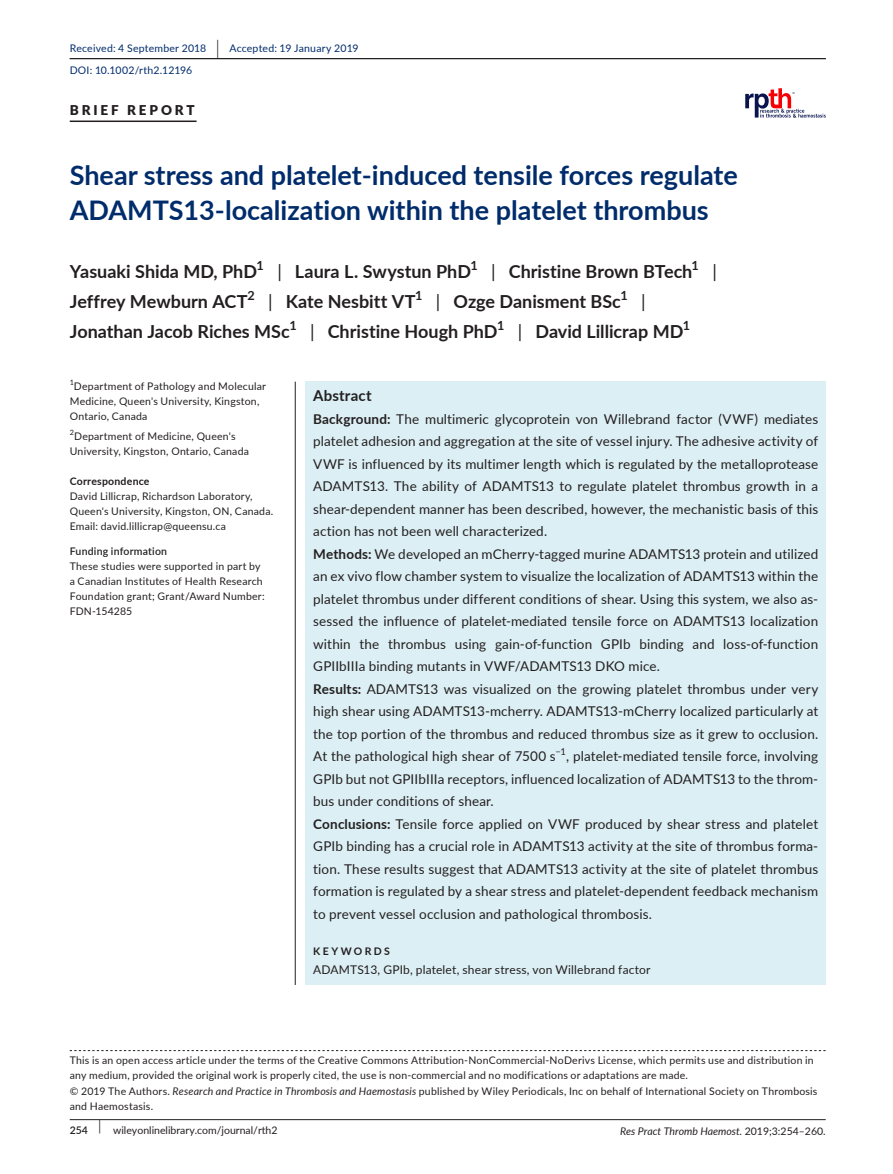
<style>
.page{position:relative;width:893px;height:1174px;background:#fff}
.page>*{position:absolute;margin:0;border:0;box-sizing:border-box;transform-origin:0 0}
.t1{font:700 27px/34.5px "Lato";color:#002c6b}
.t2{font:700 18px "Lato";color:#231f20}
.t3{font:18px "Lato";color:#231f20}
.t4{font:700 15px "Lato";letter-spacing:.015em;color:#231f20}
.t5{font:13.5px/22.5px "Lato";letter-spacing:.01em;color:#231f20}
.t6{font:900 13.5px "Lato";letter-spacing:.215em;color:#231f20}
.t7{font:700 12.6px "Lato";color:#231f20}
.t8{font:12px "Lato";letter-spacing:.015em;color:#231f20}
.t9{font:10.5px/15px "Lato";letter-spacing:.02em;color:#231f20}
.t10{font:10.5px/21.8px "Lato";letter-spacing:.015em;color:#002c6b}
.t11{font:10.5px "Lato";color:#231f20}
.t12{font:italic 10.5px "Lato";color:#231f20}
.t13{font:600 10.5px "Lato";letter-spacing:.02em;color:#231f20}
.t14{font:700 10.5px "Lato";letter-spacing:.02em;color:#231f20}
.t15{font:700 10.5px "Lato";letter-spacing:.22em;color:#231f20}
.t16{font:7.35px "Lato";color:#231f20}
.s1{font-size:19.65px;color:#231f20}
.s2{font-weight:400}
.s3{font-weight:700}
.s4{font-style:italic}
.s5{font-weight:600}
.s6{font-style:normal}
</style>
<div class="page">
<hr style="left:70px;top:1119px;width:756px;height:1px;background:#231f20">
<svg style="left:745px;top:88px;width:81px;height:30px"></svg>
<hr style="left:70px;top:58px;width:756px;height:1px;background:#231f20">
<hr style="left:70px;top:120px;width:127px;height:2px;background:#231f20">
<svg style="left:70px;top:1050px;width:756px;height:1px"></svg>
<div style="left:306px;top:382px;width:520px;height:603px;background:#dceff4"></div>
<hr style="left:295px;top:382px;width:1px;height:603px;background:#231f20">
<p class="t10" style="left:70px;top:37px;width:290px">Received: 4 September 2018 <span class="s1">|</span> Accepted: 19 January 2019<br>DOI: 10.1002/rth2.12196</p>
<p class="t6" style="left:70px;top:99px;width:127px">BRIEF REPORT</p>
<h1 class="t1" style="left:70px;top:157px;width:670px">Shear stress and platelet-induced tensile forces regulate<br>ADAMTS13-localization within the platelet thrombus</h1>
<h2 class="t2" style="left:70px;top:258px;width:189px">Yasuaki Shida MD, PhD</h2>
<p class="t7" style="left:257px;top:256px;width:9px">1</p>
<h2 class="t2" style="left:277px;top:258px;width:195px"><span class="s2">|</span> Laura L. Swystun PhD</h2>
<p class="t7" style="left:470px;top:256px;width:9px">1</p>
<h2 class="t2" style="left:491px;top:258px;width:203px"><span class="s2">|</span> Christine Brown BTech</h2>
<p class="t7" style="left:692px;top:256px;width:9px">1</p>
<h2 class="t3" style="left:712px;top:259px;width:6px">|</h2>
<h2 class="t2" style="left:70px;top:288px;width:179px">Jeffrey Mewburn ACT</h2>
<p class="t7" style="left:247px;top:286px;width:9px">2</p>
<h2 class="t2" style="left:268px;top:288px;width:149px"><span class="s2">|</span> Kate Nesbitt VT</h2>
<p class="t7" style="left:415px;top:286px;width:9px">1</p>
<h2 class="t2" style="left:436px;top:288px;width:186px"><span class="s2">|</span> Ozge Danisment BSc</h2>
<p class="t7" style="left:620px;top:286px;width:9px">1</p>
<h2 class="t3" style="left:641px;top:289px;width:6px">|</h2>
<h2 class="t2" style="left:70px;top:318px;width:222px">Jonathan Jacob Riches MSc</h2>
<p class="t7" style="left:289px;top:316px;width:9px">1</p>
<h2 class="t2" style="left:310px;top:318px;width:189px"><span class="s2">|</span> Christine Hough PhD</h2>
<p class="t7" style="left:497px;top:316px;width:9px">1</p>
<h2 class="t2" style="left:518px;top:318px;width:167px"><span class="s2">|</span> David Lillicrap MD</h2>
<p class="t7" style="left:683px;top:316px;width:9px">1</p>
<p class="t16" style="left:70px;top:377px;width:6px">1</p>
<p class="t9" style="left:70px;top:378px;width:198px;text-indent:4px">Department of Pathology and Molecular<br>Medicine, Queen's University, Kingston,<br>Ontario, Canada</p>
<p class="t9" style="left:70px;top:428px;width:181px"><sup>2</sup>Department of Medicine, Queen's<br>University, Kingston, Ontario, Canada</p>
<p class="t14" style="left:70px;top:473px;width:81px">Correspondence</p>
<p class="t9" style="left:70px;top:488px;width:205px">David Lillicrap, Richardson Laboratory,<br>Queen's University, Kingston, ON, Canada.<br>Email: david.lillicrap@queensu.ca</p>
<p class="t13" style="left:70px;top:544px;width:99px">Funding information</p>
<p class="t9" style="left:70px;top:558px;width:196px">These studies were supported in part by a Canadian Institutes of Health Research Foundation grant; Grant/Award Number:<br>FDN-154285</p>
<p class="t4" style="left:313px;top:385px;width:60px">Abstract</p>
<p class="t5" style="left:313px;top:407px;width:507px"><span class="s3">Background:</span> The multimeric glycoprotein von Willebrand factor (VWF) mediates platelet adhesion and aggregation at the site of vessel injury. The adhesive activity of VWF is influenced by its multimer length which is regulated by the metalloprotease ADAMTS13. The ability of ADAMTS13 to regulate platelet thrombus growth in a shear-dependent manner has been described, however, the mechanistic basis of this action has not been well characterized.<br><span class="s3">Methods:</span> We developed an mCherry-tagged murine ADAMTS13 protein and utilized an ex vivo flow chamber system to visualize the localization of ADAMTS13 within the platelet thrombus under different conditions of shear. Using this system, we also as&shy;sessed the influence of platelet-mediated tensile force on ADAMTS13 localization within the thrombus using gain-of-function GPIb binding and loss-of-function GPIIbIIIa binding mutants in VWF/ADAMTS13 DKO mice.<br><span class="s3">Results:</span> ADAMTS13 was visualized on the growing platelet thrombus under very high shear using ADAMTS13-mcherry. ADAMTS13-mCherry localized particularly at the top portion of the thrombus and reduced thrombus size as it grew to occlusion.<br>At the pathological high shear of 7500 s<sup>−1</sup>, platelet-mediated tensile force, involving GPIb but not GPIIbIIIa receptors, influenced localization of ADAMTS13 to the throm&shy;bus under conditions of shear.<br><span class="s3">Conclusions:</span> Tensile force applied on VWF produced by shear stress and platelet GPIb binding has a crucial role in ADAMTS13 activity at the site of thrombus forma&shy;tion. These results suggest that ADAMTS13 activity at the site of platelet thrombus formation is regulated by a shear stress and platelet-dependent feedback mechanism to prevent vessel occlusion and pathological thrombosis.</p>
<p class="t15" style="left:313px;top:943px;width:78px">KEYWORDS</p>
<p class="t8" style="left:313px;top:961px;width:339px">ADAMTS13, GPIb, platelet, shear stress, von Willebrand factor</p>
<p class="t9" style="left:70px;top:1052px;width:749px">This is an open access article under the terms of the Creative Commons Attribution-NonCommercial-NoDerivs License, which permits use and distribution in any medium, provided the original work is properly cited, the use is non-commercial and no modifications or adaptations are made.<br>© 2019 The Authors. <span class="s4">Research and Practice in Thrombosis and Haemostasis</span> published by Wiley Periodicals, Inc on behalf of International Society on Thrombosis and Haemostasis.</p>
<p class="t11" style="left:70px;top:1122px;width:209px"><span class="s5">254</span> <sup>|</sup> wileyonlinelibrary.com/journal/rth2</p>
<p class="t12" style="left:620px;top:1123px;width:207px">Res Pract Thromb Haemost. <span class="s6">2019;3:254–260.</span></p>
</div>
